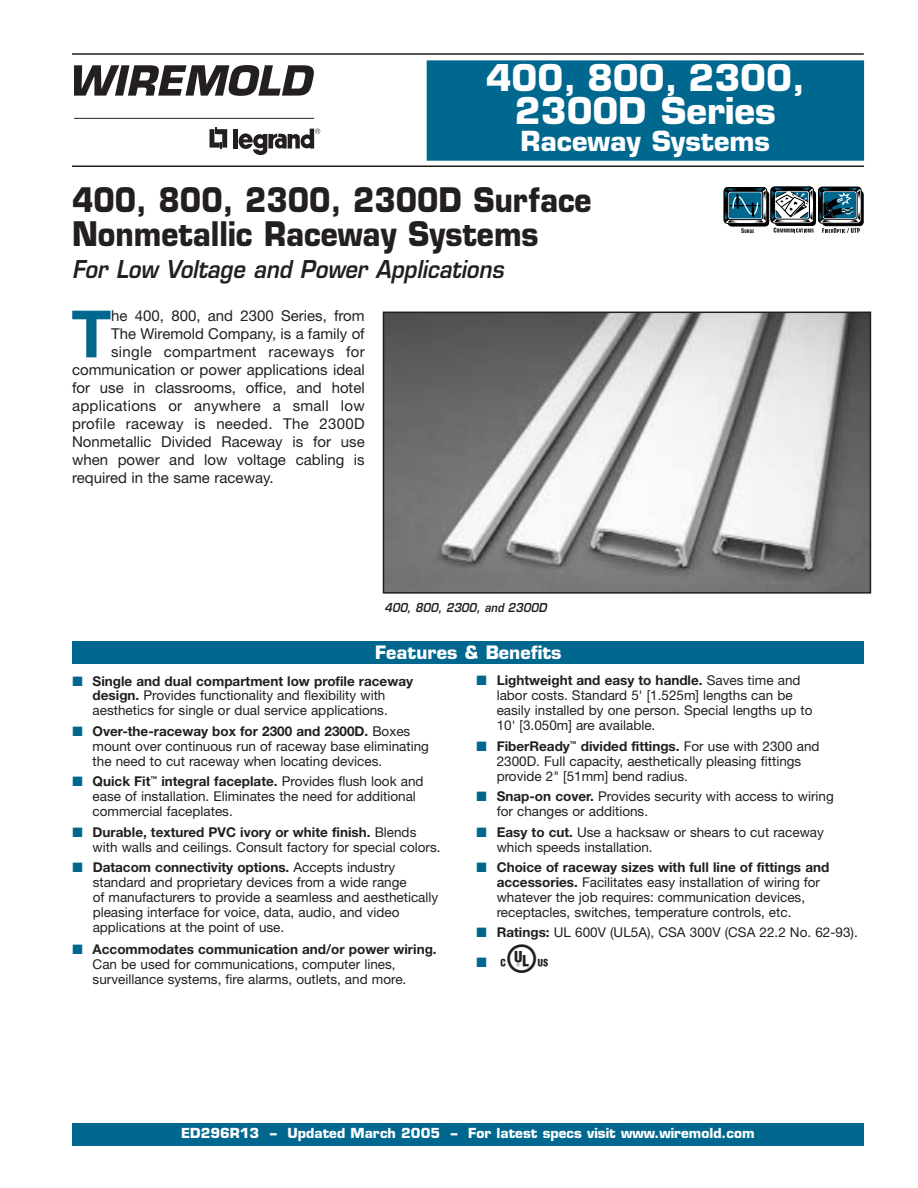
<style>
.page{position:relative;width:918px;height:1188px;background:#fff}
.page>*{position:absolute;margin:0;border:0;box-sizing:border-box;transform-origin:0 0}
.t1{font:700 65.4px "Helvetica Neue";color:#00678f}
.t2{font:700 36px/33px "Eurostile";color:#fff;text-align:center}
.t3{font:700 33px/34.5px "Eurostile";color:#231f1f;scale:.9 1}
.t4{font:700 27px "Eurostile";color:#fff}
.t5{font:italic 600 24px "Eurostile";color:#231f1f;scale:.9 1}
.t6{font:700 18px "Eurostile";color:#fff}
.t7{font:15px "Helvetica Neue";color:#231f1f}
.t8{font:15px "Helvetica Neue";letter-spacing:.02em;color:#231f1f}
.t9{font:13.5px/15px "Helvetica Neue";color:#231f1f}
.t10{font:700 13.5px "Eurostile";color:#fff}
.t11{font:13.5px "Zapf Dingbats";color:#00678f}
.t12{font:13.5px "Wiremold";color:#231f1f}
.t13{font:italic 600 12px "Eurostile";color:#231f1f;scale:.9 1}
.s1{color:#00678f}
.s2{font-weight:700}
</style>
<div class="page">
<div style="left:428px;top:62px;width:435px;height:97px;background:#00678f"></div>
<div style="left:427px;top:60px;width:437px;height:101px;border:3px solid #00678f"></div>
<hr style="left:74px;top:118px;width:240px;height:1px;background:#231f1f">
<svg style="left:210px;top:128px;width:17px;height:21px"></svg>
<hr style="left:234px;top:129px;width:4px;height:20px;background:#231f1f">
<svg style="left:239px;top:129px;width:81px;height:26px"></svg>
<svg style="left:74px;top:65px;width:240px;height:31px"></svg>
<div style="left:72px;top:642px;width:792px;height:22px;background:#00678f"></div>
<hr style="left:72px;top:53px;width:792px;height:2px;background:#231f1f">
<hr style="left:72px;top:165px;width:792px;height:2px;background:#231f1f">
<img style="left:386px;top:315px;width:482px;height:276px">
<div style="left:383px;top:312px;width:488px;height:282px;border:2px solid #231f1f"></div>
<svg style="left:822px;top:191px;width:41px;height:35px"></svg>
<svg style="left:724px;top:187px;width:137px;height:46px"></svg>
<div style="left:72px;top:1123px;width:792px;height:23px;background:#00678f"></div>
<h2 class="t2" style="left:486px;top:65px;width:321px">400, 800, 2300,<br>2300D Series</h2>
<h3 class="t4" style="left:521px;top:131px;width:251px">Raceway Systems</h3>
<h3 class="t3" style="left:72px;top:186px;width:579px">400, 800, 2300, 2300D Surface<br>Nonmetallic Raceway Systems</h3>
<h3 class="t5" style="left:72px;top:260px;width:481px">For Low Voltage and Power Applications</h3>
<h1 class="t1" style="left:71px;top:311px;width:41px">T</h1>
<p class="t7" style="left:111px;top:311px;width:255px">he 400, 800, and 2300 Series, from</p>
<p class="t7" style="left:111px;top:329px;width:255px">The Wiremold Company, is a family of</p>
<p class="t8" style="left:111px;top:347px;width:255px">single compartment raceways for</p>
<p class="t7" style="left:72px;top:365px;width:294px">communication or power applications ideal</p>
<p class="t7" style="left:72px;top:383px;width:294px">for use in classrooms, office, and hotel</p>
<p class="t8" style="left:72px;top:401px;width:294px">applications or anywhere a small low</p>
<p class="t8" style="left:72px;top:419px;width:294px">profile raceway is needed. The 2300D</p>
<p class="t7" style="left:72px;top:437px;width:294px">Nonmetallic Divided Raceway is for use</p>
<p class="t7" style="left:72px;top:455px;width:294px">when power and low voltage cabling is</p>
<p class="t7" style="left:72px;top:473px;width:203px">required in the same raceway.</p>
<p class="t13" style="left:384px;top:603px;width:182px">400, 800, 2300, and 2300D</p>
<h3 class="t6" style="left:375px;top:646px;width:188px">Features &amp; Benefits</h3>
<p class="t9" style="left:72px;top:675px;width:342px;text-align:center"><span class="s1">■</span> <span class="s2">Single and dual compartment low profile raceway design.</span> Provides functionality and flexibility with aesthetics for single or dual service applications.</p>
<p class="t9" style="left:93px;top:725px;width:338px;text-indent:-20px"><span class="s1">■</span> <span class="s2">Over-the-raceway box for 2300 and 2300D.</span> Boxes mount over continuous run of raceway base eliminating the need to cut raceway when locating devices.</p>
<p class="t9" style="left:93px;top:775px;width:333px;text-indent:-20px"><span class="s1">■</span> <span class="s2">Quick Fit</span><sup>™</sup> <span class="s2">integral faceplate.</span> Provides flush look and ease of installation. Eliminates the need for additional commercial faceplates.</p>
<p class="t9" style="left:93px;top:826px;width:349px;text-indent:-20px"><span class="s1">■</span> <span class="s2">Durable, textured PVC ivory or white finish.</span> Blends with walls and ceilings. Consult factory for special colors.</p>
<p class="t9" style="left:93px;top:861px;width:347px;text-indent:-20px"><span class="s1">■</span> <span class="s2">Datacom connectivity options.</span> Accepts industry standard and proprietary devices from a wide range<br>of manufacturers to provide a seamless and aesthetically pleasing interface for voice, data, audio, and video applications at the point of use.</p>
<p class="t9" style="left:93px;top:943px;width:346px;text-indent:-20px"><span class="s1">■</span> <span class="s2">Accommodates communication and/or power wiring.<br></span>Can be used for communications, computer lines, surveillance systems, fire alarms, outlets, and more.</p>
<p class="t9" style="left:497px;top:674px;width:317px;text-indent:-20px"><span class="s1">■</span> <span class="s2">Lightweight and easy to handle.</span> Saves time and labor costs. Standard 5' [1.525m] lengths can be easily installed by one person. Special lengths up to 10' [3.050m] are available.</p>
<p class="t9" style="left:497px;top:740px;width:324px;text-indent:-20px"><span class="s1">■</span> <span class="s2">FiberReady</span><sup>™</sup> <span class="s2">divided fittings.</span> For use with 2300 and<br>2300D. Full capacity, aesthetically pleasing fittings provide 2" [51mm] bend radius.</p>
<p class="t9" style="left:497px;top:790px;width:339px;text-indent:-20px"><span class="s1">■</span> <span class="s2">Snap-on cover.</span> Provides security with access to wiring for changes or additions.</p>
<p class="t9" style="left:497px;top:826px;width:329px;text-indent:-20px"><span class="s1">■</span> <span class="s2">Easy to cut.</span> Use a hacksaw or shears to cut raceway which speeds installation.</p>
<p class="t9" style="left:497px;top:861px;width:334px;text-indent:-20px"><span class="s1">■</span> <span class="s2">Choice of raceway sizes with full line of fittings and accessories.</span> Facilitates easy installation of wiring for whatever the job requires: communication devices, receptacles, switches, temperature controls, etc.</p>
<p class="t9" style="left:477px;top:927px;width:383px"><span class="s1">■</span> <span class="s2">Ratings:</span> UL 600V (UL5A), CSA 300V (CSA 22.2 No. 62-93).</p>
<p class="t11" style="left:477px;top:956px;width:12px">■</p>
<p class="t12" style="left:501px;top:961px;width:54px">j</p>
<p class="t10" style="left:181px;top:1128px;width:575px">ED296R13 – Updated March 2005 – For latest specs visit www.wiremold.com</p>
</div>
